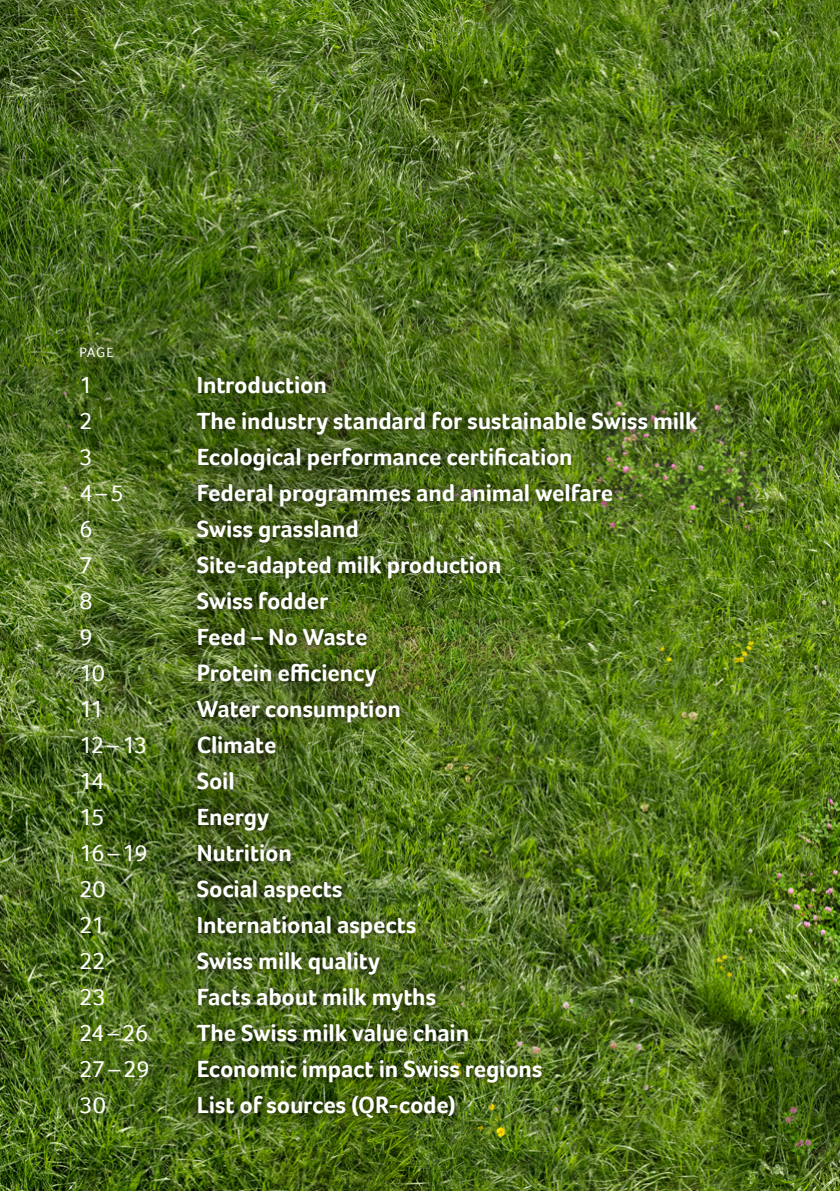
<style>
.page{position:relative;width:840px;height:1191px;background:#fff}
.page>*{position:absolute;margin:0;border:0;box-sizing:border-box;transform-origin:0 0}
._03_Lead_14_Pt{font:700 24px "Foco";letter-spacing:-.01em;color:#fff}
._02_Lead_14_Pt{font:24px "Foco";letter-spacing:-.035em;color:#fff}
.t1{font:14px "Foco";color:#fff}
</style>
<div class="page">
<img style="left:0;top:0;width:839px;height:1191px">
<div style="left:186px;top:366px;width:521px;height:762px;background:#000;opacity:.75"></div>
<div style="left:69px;top:338px;width:54px;height:31px;background:#000;opacity:.75"></div>
<p class="t1" style="left:79px;top:344px;width:36px">PAGE</p>
<p class="_02_Lead_14_Pt" style="left:79px;top:371px;width:15px">1</p>
<p class="_02_Lead_14_Pt" style="left:79px;top:407px;width:15px">2</p>
<p class="_02_Lead_14_Pt" style="left:79px;top:443px;width:15px">3</p>
<p class="_02_Lead_14_Pt" style="left:79px;top:479px;width:46px">4–5</p>
<p class="_02_Lead_14_Pt" style="left:79px;top:515px;width:15px">6</p>
<p class="_02_Lead_14_Pt" style="left:79px;top:551px;width:15px">7</p>
<p class="_02_Lead_14_Pt" style="left:79px;top:587px;width:15px">8</p>
<p class="_02_Lead_14_Pt" style="left:79px;top:623px;width:15px">9</p>
<p class="_02_Lead_14_Pt" style="left:79px;top:659px;width:27px">10</p>
<p class="_02_Lead_14_Pt" style="left:79px;top:695px;width:26px">11</p>
<p class="_02_Lead_14_Pt" style="left:79px;top:731px;width:69px">12–13</p>
<p class="_02_Lead_14_Pt" style="left:79px;top:767px;width:26px">14</p>
<p class="_02_Lead_14_Pt" style="left:79px;top:803px;width:27px">15</p>
<p class="_02_Lead_14_Pt" style="left:79px;top:839px;width:70px">16–19</p>
<p class="_02_Lead_14_Pt" style="left:79px;top:875px;width:28px">20</p>
<p class="_02_Lead_14_Pt" style="left:79px;top:911px;width:27px">21</p>
<p class="_02_Lead_14_Pt" style="left:79px;top:947px;width:28px">22</p>
<p class="_02_Lead_14_Pt" style="left:79px;top:983px;width:28px">23</p>
<p class="_02_Lead_14_Pt" style="left:79px;top:1019px;width:70px">24–26</p>
<p class="_02_Lead_14_Pt" style="left:79px;top:1055px;width:71px">27–29</p>
<p class="_02_Lead_14_Pt" style="left:79px;top:1091px;width:28px">30</p>
<p class="_03_Lead_14_Pt" style="left:197px;top:370px;width:132px">Introduction</p>
<p class="_03_Lead_14_Pt" style="left:197px;top:406px;width:502px">The industry standard for sustainable Swiss milk</p>
<p class="_03_Lead_14_Pt" style="left:197px;top:442px;width:377px">Ecological performance certification</p>
<p class="_03_Lead_14_Pt" style="left:197px;top:478px;width:417px">Federal programmes and animal welfare</p>
<p class="_03_Lead_14_Pt" style="left:197px;top:514px;width:163px">Swiss grassland</p>
<p class="_03_Lead_14_Pt" style="left:197px;top:550px;width:306px">Site-adapted milk production</p>
<p class="_03_Lead_14_Pt" style="left:197px;top:586px;width:133px">Swiss fodder</p>
<p class="_03_Lead_14_Pt" style="left:197px;top:622px;width:172px">Feed – No Waste</p>
<p class="_03_Lead_14_Pt" style="left:197px;top:658px;width:181px">Protein efficiency</p>
<p class="_03_Lead_14_Pt" style="left:197px;top:694px;width:206px">Water consumption</p>
<p class="_03_Lead_14_Pt" style="left:197px;top:730px;width:81px">Climate</p>
<p class="_03_Lead_14_Pt" style="left:197px;top:766px;width:39px">Soil</p>
<p class="_03_Lead_14_Pt" style="left:197px;top:802px;width:74px">Energy</p>
<p class="_03_Lead_14_Pt" style="left:197px;top:838px;width:96px">Nutrition</p>
<p class="_03_Lead_14_Pt" style="left:197px;top:874px;width:147px">Social aspects</p>
<p class="_03_Lead_14_Pt" style="left:197px;top:910px;width:221px">International aspects</p>
<p class="_03_Lead_14_Pt" style="left:197px;top:946px;width:185px">Swiss milk quality</p>
<p class="_03_Lead_14_Pt" style="left:197px;top:982px;width:241px">Facts about milk myths</p>
<p class="_03_Lead_14_Pt" style="left:197px;top:1018px;width:274px">The Swiss milk value chain</p>
<p class="_03_Lead_14_Pt" style="left:197px;top:1054px;width:347px">Economic impact in Swiss regions</p>
<p class="_03_Lead_14_Pt" style="left:197px;top:1090px;width:260px">List of sources (QR-code)</p>
</div>
